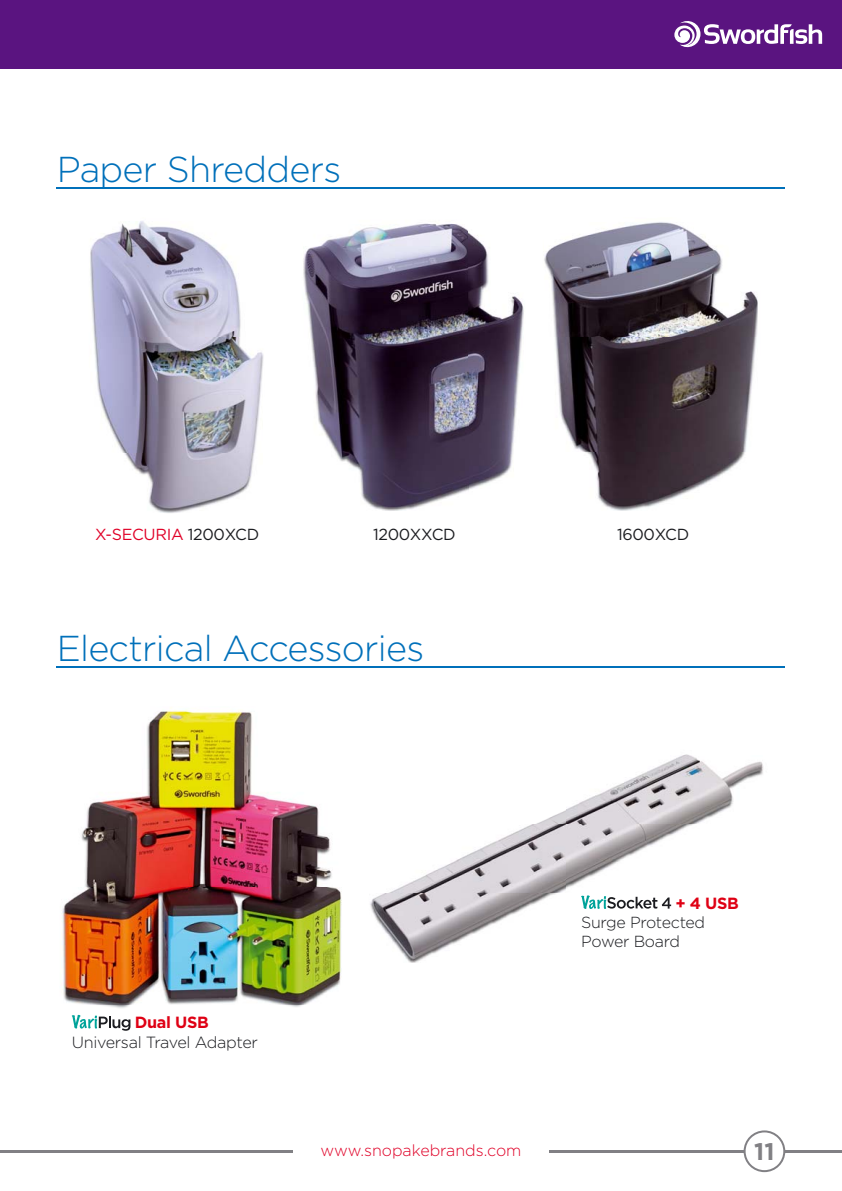
<style>
.page{position:relative;width:842px;height:1191px;background:#fff}
.page>*{position:absolute;margin:0;border:0;box-sizing:border-box;transform-origin:0 0}
.t1{font:300 36px "Gotham";letter-spacing:-.02em;color:#0070ba}
.t2{font:700 24px "Gotham";color:#818084}
.t3{font:300 16.2px "Gotham";letter-spacing:-.02em;color:#1b1c20}
.t4{font:700 16.2px "Gotham";letter-spacing:-.02em;color:#df0014}
.t5{font:300 16px/19.2px "Gotham";letter-spacing:-.02em;color:#1b1c20}
.t6{font:300 16px "Gotham";color:#e00027}
.t7{font:16px "Gotham";letter-spacing:-.02em;color:#e00027}
.t8{font:16px "Gotham";letter-spacing:-.02em;color:#1b1c20}
.s1{color:#1b1c20}
</style>
<div class="page">
<div style="left:0;top:0;width:842px;height:68px;background:#5a1480"></div>
<hr style="left:0;top:1150px;width:842px;height:2px;background:#818084">
<div style="left:293px;top:1142px;width:256px;height:28px;background:#fff"></div>
<svg style="left:674px;top:21px;width:148px;height:27px"></svg>
<svg style="left:744px;top:1130px;width:41px;height:42px"></svg>
<hr style="left:57px;top:667px;width:728px;height:1px;background:#0070ba">
<hr style="left:57px;top:188px;width:728px;height:1px;background:#0070ba">
<img style="left:358px;top:278px;width:111px;height:233px">
<img style="left:303px;top:223px;width:186px;height:55px">
<img style="left:303px;top:278px;width:55px;height:191px">
<img style="left:469px;top:278px;width:55px;height:212px">
<img style="left:102px;top:766px;width:200px;height:242px">
<img style="left:147px;top:708px;width:105px;height:58px">
<img style="left:61px;top:766px;width:70px;height:239px">
<img style="left:272px;top:766px;width:70px;height:239px">
<img style="left:370px;top:755px;width:393px;height:208px">
<svg style="left:72px;top:1014px;width:58px;height:16px"></svg>
<svg style="left:581px;top:895px;width:90px;height:14px"></svg>
<img style="left:148px;top:276px;width:58px;height:237px">
<img style="left:90px;top:221px;width:145px;height:55px">
<img style="left:90px;top:276px;width:58px;height:199px">
<img style="left:206px;top:276px;width:58px;height:230px">
<img style="left:597px;top:276px;width:109px;height:235px">
<img style="left:544px;top:222px;width:178px;height:54px">
<img style="left:544px;top:275px;width:53px;height:204px">
<img style="left:706px;top:275px;width:52px;height:209px">
<p class="t1" style="left:57px;top:148px;width:286px">Paper Shredders</p>
<p class="t7" style="left:95px;top:525px;width:166px">X-SECURIA <span class="s1">1200XCD</span></p>
<p class="t8" style="left:373px;top:525px;width:84px">1200XXCD</p>
<p class="t8" style="left:617px;top:525px;width:74px">1600XCD</p>
<p class="t1" style="left:57px;top:627px;width:369px">Electrical Accessories</p>
<p class="t4" style="left:135px;top:1013px;width:76px">Dual USB</p>
<p class="t3" style="left:72px;top:1032px;width:188px">Universal Travel Adapter</p>
<p class="t4" style="left:675px;top:894px;width:65px">+ 4 USB</p>
<p class="t5" style="left:581px;top:913px;width:125px">Surge Protected<br>Power Board</p>
<p class="t6" style="left:320px;top:1140px;width:202px">www.snopakebrands.com</p>
<p class="t2" style="left:754px;top:1137px;width:22px">11</p>
</div>
